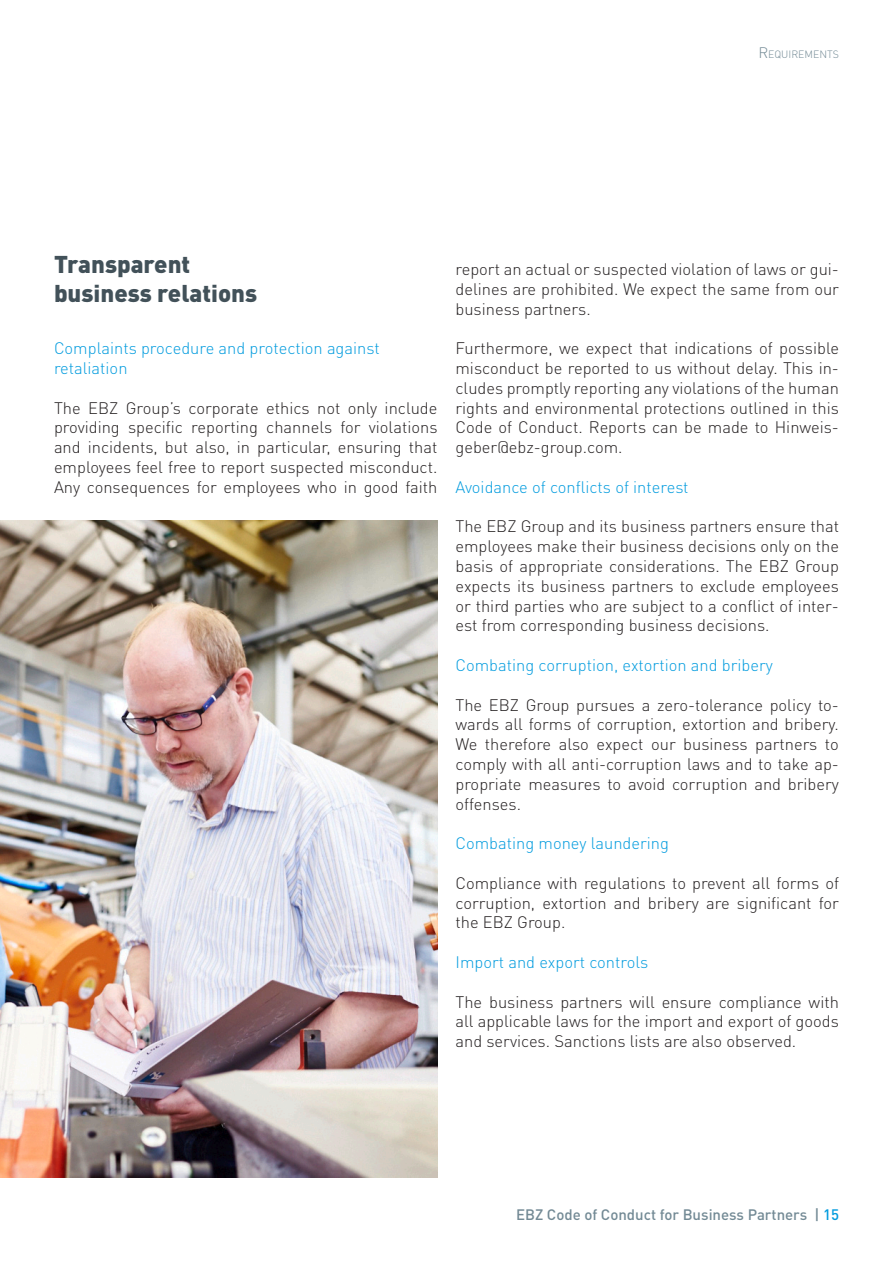
<style>
.page{position:relative;width:893px;height:1263px;background:#fff}
.page>*{position:absolute;margin:0;border:0;box-sizing:border-box;transform-origin:0 0}
.Ü2{font:900 24px/28.8px "DIN Pro";color:#425159}
.Fließtext{font:300 16.5px/19.8px "DIN Pro";color:#231f20;text-align:justify}
.Ü4{font:300 16.5px/19.8px "DIN Pro";color:#009bde}
.t1{font:500 15px "DIN Pro";color:#738a95}
.t2{font:300 10.5px "DIN Pro";color:#738a95}
.s1{font-size:15px}
.s2{color:#009bde}
</style>
<div class="page">
<img style="left:0;top:520px;width:437px;height:658px">
<p class="t2" style="left:758px;top:47px;width:82px"><span class="s1">R</span> EQUIREMENTS</p>
<p class="Ü2" style="left:54px;top:249px;width:205px">Transparent business relations</p>
<p class="Ü4" style="left:54px;top:338px;width:327px">Complaints procedure and protection against retaliation</p>
<p class="Fließtext" style="left:54px;top:397px;width:385px">The EBZ Group’s corporate ethics not only include providing specific reporting channels for violations and incidents, but also, in particular, ensuring that employees feel free to report suspected misconduct.<br>Any consequences for employees who in good faith</p>
<p class="Fließtext" style="left:455px;top:258px;width:385px">report an actual or suspected violation of laws or gui&shy;delines are prohibited. We expect the same from our business partners.</p>
<p class="Fließtext" style="left:455px;top:338px;width:385px">Furthermore, we expect that indications of possible misconduct be reported to us without delay. This in&shy;cludes promptly reporting any violations of the human rights and environmental protections outlined in this Code of Conduct. Reports can be made to Hinweis&shy;geber@ebz-group.com.</p>
<p class="Ü4" style="left:455px;top:476px;width:235px">Avoidance of conflicts of interest</p>
<p class="Fließtext" style="left:455px;top:516px;width:385px">The EBZ Group and its business partners ensure that employees make their business decisions only on the basis of appropriate considerations. The EBZ Group expects its business partners to exclude employees or third parties who are subject to a conflict of inter&shy;est from corresponding business decisions.</p>
<p class="Ü4" style="left:455px;top:654px;width:319px">Combating corruption, extortion and bribery</p>
<p class="Fließtext" style="left:455px;top:694px;width:385px">The EBZ Group pursues a zero-tolerance policy to&shy;wards all forms of corruption, extortion and bribery.<br>We therefore also expect our business partners to comply with all anti-corruption laws and to take ap&shy;propriate measures to avoid corruption and bribery offenses.</p>
<p class="Ü4" style="left:455px;top:833px;width:215px">Combating money laundering</p>
<p class="Fließtext" style="left:455px;top:872px;width:385px">Compliance with regulations to prevent all forms of corruption, extortion and bribery are significant for the EBZ Group.</p>
<p class="Ü4" style="left:455px;top:951px;width:194px">Import and export controls</p>
<p class="Fließtext" style="left:455px;top:991px;width:385px">The business partners will ensure compliance with all applicable laws for the import and export of goods and services. Sanctions lists are also observed.</p>
<p class="t1" style="left:516px;top:1205px;width:324px">EBZ Code of Conduct for Business Partners | <span class="s2">15</span></p>
</div>
